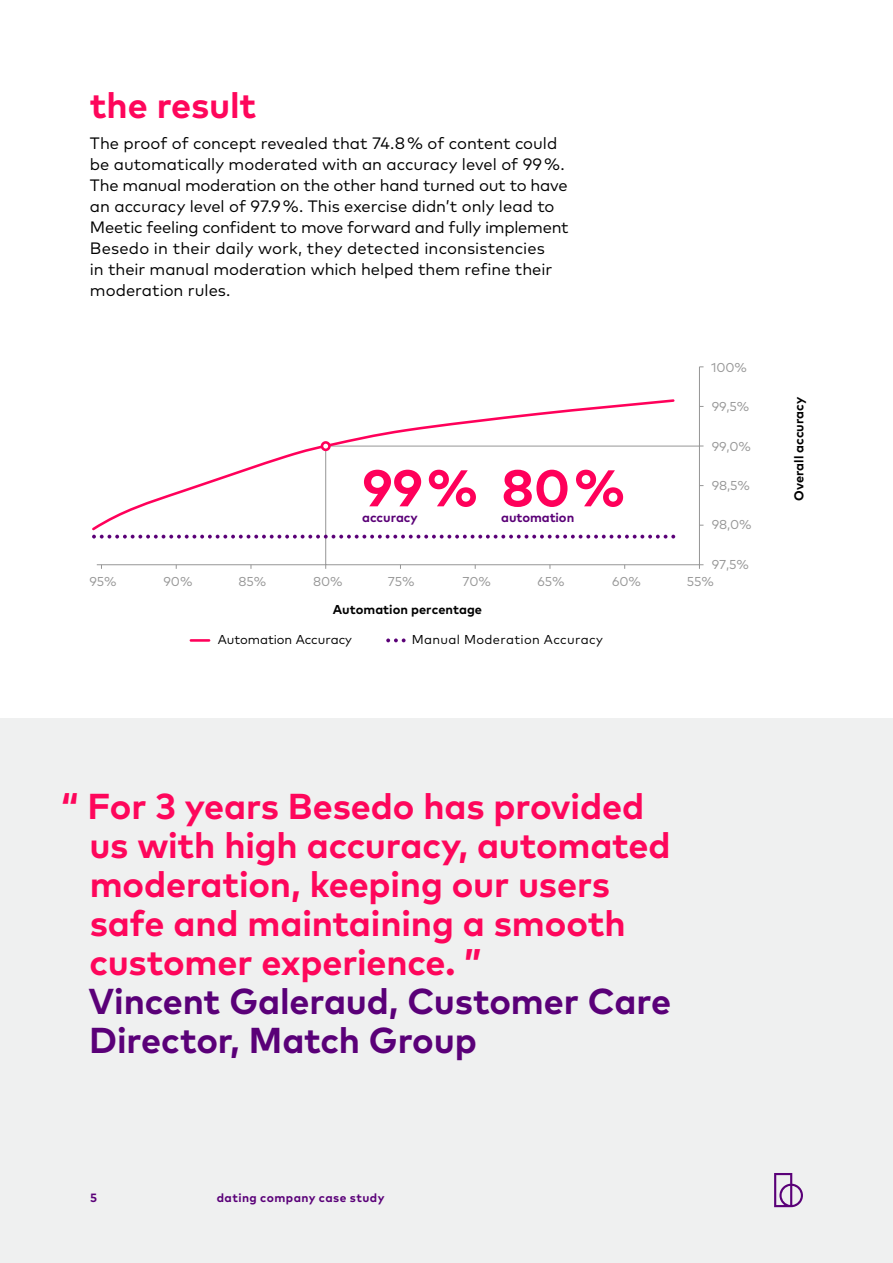
<style>
.page{position:relative;width:893px;height:1263px;background:#fff}
.page>*{position:absolute;margin:0;border:0;box-sizing:border-box;transform-origin:0 0}
.t1{font:700 51.45px "Mark Pro";color:#ff005a}
.t2{font:700 36px/39px "Mark Pro";letter-spacing:-.005em;color:#fe065b}
.t3{font:700 36px/39px "Mark Pro";letter-spacing:-.005em;color:#5a0078}
.t4{font:16.5px/21px "Mark Pro";letter-spacing:-.005em;color:#000}
.t5{font:12.9px "Mark Pro";letter-spacing:-.005em;color:#969696}
.t6{font:700 12.9px "Mark Pro";color:#000}
.t7{font:12.9px "Mark Pro";letter-spacing:.025em;color:#000}
.t8{font:12.9px "Mark Pro";letter-spacing:-.005em;color:#000}
.t9{font:700 12.9px "Mark Pro";letter-spacing:-.005em;color:#5a0077}
.t10{font:700 12px "Mark Pro";letter-spacing:.035em;color:#5a0078}
</style>
<div class="page">
<div style="left:0;top:719px;width:893px;height:544px;background:#eff0f0"></div>
<hr style="left:326px;top:446px;width:373px;height:1px;background:#969696">
<hr style="left:325px;top:446px;width:1px;height:119px;background:#969696">
<hr style="left:699px;top:367px;width:1px;height:198px;background:#969696">
<hr style="left:97px;top:564px;width:602px;height:1px;background:#969696">
<svg style="left:92px;top:399px;width:584px;height:134px"></svg>
<svg style="left:92px;top:535px;width:583px;height:3px"></svg>
<hr style="left:191px;top:639px;width:18px;height:3px;background:#ff005a">
<svg style="left:386px;top:638px;width:20px;height:4px"></svg>
<div style="left:322px;top:442px;width:7px;height:8px;background:#fff;border-radius:50%"></div>
<div style="left:321px;top:441px;width:10px;height:10px;border:3px solid #ff005a;border-radius:50%"></div>
<svg style="left:774px;top:1173px;width:29px;height:34px"></svg>
<h2 class="t2" style="left:90px;top:83px;width:168px">the result</h2>
<p class="t4" style="left:90px;top:132px;width:480px">The proof of concept revealed that 74.8% of content could be automatically moderated with an accuracy level of 99%.<br>The manual moderation on the other hand turned out to have an accuracy level of 97.9%. This exercise didn’t only lead to Meetic feeling confident to move forward and fully implement Besedo in their daily work, they detected inconsistencies<br>in their manual moderation which helped them refine their moderation rules.</p>
<h1 class="t1" style="left:362px;top:449px;width:264px">99% 80%</h1>
<p class="t9" style="left:362px;top:507px;width:57px">accuracy</p>
<p class="t9" style="left:501px;top:507px;width:75px">automation</p>
<p class="t5" style="left:711px;top:358px;width:37px">100%</p>
<p class="t5" style="left:712px;top:397px;width:39px">99,5%</p>
<p class="t5" style="left:712px;top:436px;width:41px">99,0%</p>
<p class="t5" style="left:712px;top:476px;width:40px">98,5%</p>
<p class="t5" style="left:712px;top:515px;width:41px">98,0%</p>
<p class="t5" style="left:712px;top:555px;width:39px">97,5%</p>
<p class="t5" style="left:90px;top:571px;width:29px">95%</p>
<p class="t5" style="left:164px;top:571px;width:30px">90%</p>
<p class="t5" style="left:238px;top:571px;width:29px">85%</p>
<p class="t5" style="left:313px;top:571px;width:31px">80%</p>
<p class="t5" style="left:388px;top:571px;width:28px">75%</p>
<p class="t5" style="left:463px;top:571px;width:30px">70%</p>
<p class="t5" style="left:537px;top:571px;width:29px">65%</p>
<p class="t5" style="left:612px;top:571px;width:30px">60%</p>
<p class="t5" style="left:687px;top:571px;width:29px">55%</p>
<p class="t6" style="left:333px;top:599px;width:151px">Automation percentage</p>
<p class="t8" style="left:218px;top:630px;width:136px">Automation Accuracy</p>
<p class="t7" style="left:412px;top:630px;width:193px">Manual Moderation Accuracy</p>
<p class="t6" style="left:789px;top:501px;width:106px;rotate:-90deg">Overall accuracy</p>
<h2 class="t2" style="left:89px;top:784px;width:583px;text-indent:-28px">“ For 3 years Besedo has provided us with high accuracy, automated moderation, keeping our users safe and maintaining a smooth customer experience. ”</h2>
<h2 class="t3" style="left:88px;top:979px;width:584px">Vincent Galeraud, Customer Care<br>Director, Match Group</h2>
<p class="t10" style="left:90px;top:1188px;width:8px">5</p>
<p class="t10" style="left:217px;top:1188px;width:169px">dating company case study</p>
</div>
